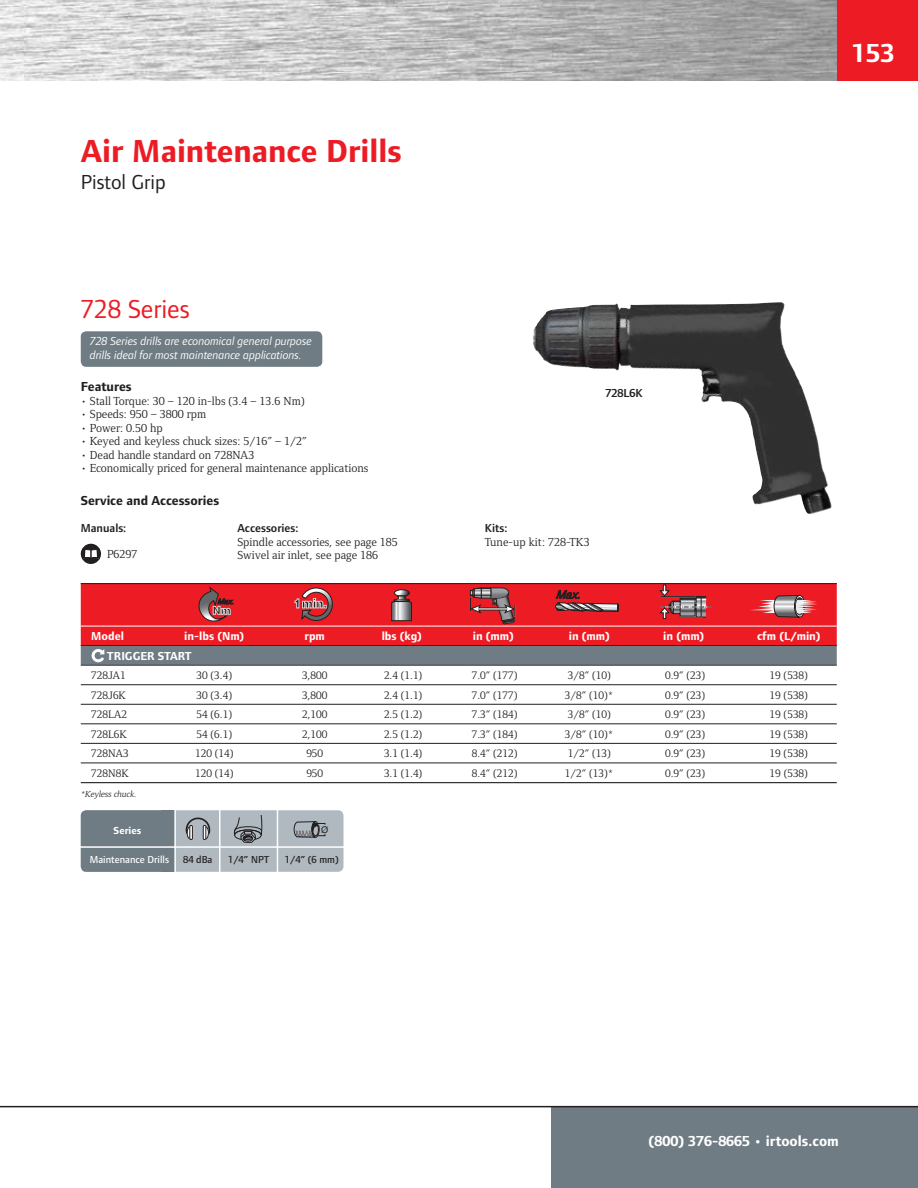
<style>
.page{position:relative;width:918px;height:1188px;background:#fff}
.page>*{position:absolute;margin:0;border:0;box-sizing:border-box;transform-origin:0 0}
.t1{font:700 33px "Foundry Form Sans";color:#ed1c24}
.t2{font:27px "Foundry Form Sans";color:#ed1c24}
.t3{font:700 27px "Foundry Form Sans";color:#fff}
.t4{font:21px "Foundry Form Sans";color:#231f20}
.t5{font:700 15px "Foundry Form Sans";color:#fff}
.t6{font:700 13.5px "Foundry Form Sans";color:#231f20}
.t7{font:12px/13.5px "Foundry Form Serif";color:#231f20}
.t8{font:italic 12px/13.5px "Foundry Form Sans";letter-spacing:-.005em;color:#fff}
.t9{font:700 12px "Foundry Form Sans";color:#fff}
.t10{font:600 12px "Foundry Form Sans";color:#231f20}
.t11{font:11.25px "Foundry Form Serif";color:#231f20}
.t12{font:500 10.5px "Foundry Form Sans";color:#231f20}
.t13{font:500 10.5px "Foundry Form Sans";color:#fff}
.t14{font:700 10.5px "Foundry Form Sans";color:#fff}
.t15{font:9.15px "Helvetica";color:#231f20}
.t16{font:italic 9px "Foundry Form Serif";color:#231f20}
</style>
<div class="page">
<img style="left:0;top:0;width:837px;height:81px">
<div style="left:551px;top:1107px;width:367px;height:81px;background:#6f7c84"></div>
<hr style="left:0;top:1106px;width:918px;height:1px;background:#231f20">
<div style="left:837px;top:0;width:81px;height:81px;background:#ed1c24"></div>
<div style="left:81px;top:331px;width:241px;height:36px;background:#6f7c84;border-radius:5px"></div>
<img style="left:533px;top:302px;width:299px;height:212px">
<div style="left:81px;top:810px;width:262px;height:62px;background:#afb9bf;border-radius:5px"></div>
<div style="left:81px;top:810px;width:85px;height:62px;background:#6f7c84;border-radius:5px"></div>
<div style="left:162px;top:810px;width:13px;height:62px;background:#6f7c84"></div>
<hr style="left:219px;top:806px;width:1px;height:71px;background:#fff">
<hr style="left:277px;top:807px;width:1px;height:72px;background:#fff">
<svg style="left:234px;top:815px;width:28px;height:28px"></svg>
<svg style="left:294px;top:821px;width:32px;height:17px"></svg>
<svg style="left:185px;top:817px;width:26px;height:23px"></svg>
<div style="left:189px;top:825px;width:4px;height:15px;border:1px solid #231f20"></div>
<hr style="left:76px;top:846px;width:270px;height:2px;background:#fff">
<hr style="left:174px;top:807px;width:2px;height:71px;background:#fff">
<div style="left:81px;top:583px;width:756px;height:63px;background:#ed1c24"></div>
<hr style="left:81px;top:583px;width:756px;height:1px;background:#231f20">
<hr style="left:81px;top:626px;width:756px;height:1px;background:#fff">
<div style="left:81px;top:646px;width:756px;height:19px;background:#6f7c84"></div>
<hr style="left:81px;top:645px;width:756px;height:1px;background:#231f20">
<hr style="left:81px;top:665px;width:756px;height:1px;background:#231f20">
<hr style="left:81px;top:684px;width:756px;height:1px;background:#231f20">
<hr style="left:81px;top:704px;width:756px;height:1px;background:#231f20">
<hr style="left:81px;top:723px;width:756px;height:1px;background:#231f20">
<hr style="left:81px;top:743px;width:756px;height:1px;background:#231f20">
<hr style="left:81px;top:762px;width:756px;height:1px;background:#231f20">
<hr style="left:81px;top:782px;width:756px;height:1px;background:#231f20">
<svg style="left:91px;top:649px;width:13px;height:14px"></svg>
<svg style="left:555px;top:591px;width:64px;height:21px"></svg>
<svg style="left:391px;top:589px;width:21px;height:32px"></svg>
<svg style="left:470px;top:588px;width:45px;height:36px"></svg>
<svg style="left:750px;top:595px;width:67px;height:23px"></svg>
<svg style="left:198px;top:588px;width:35px;height:34px"></svg>
<svg style="left:295px;top:588px;width:38px;height:33px"></svg>
<svg style="left:660px;top:585px;width:51px;height:34px"></svg>
<div style="left:81px;top:544px;width:20px;height:20px;background:#231f20;border-radius:50%"></div>
<svg style="left:83px;top:546px;width:16px;height:16px"></svg>
<h1 class="t1" style="left:81px;top:139px;width:322px">Air Maintenance Drills</h1>
<h3 class="t4" style="left:81px;top:174px;width:86px">Pistol Grip</h3>
<h2 class="t3" style="left:852px;top:42px;width:44px">153</h2>
<h2 class="t2" style="left:81px;top:299px;width:110px">728 Series</h2>
<p class="t8" style="left:90px;top:336px;width:224px">728 Series drills are economical general purpose drills ideal for most maintenance applications.</p>
<p class="t6" style="left:81px;top:382px;width:52px">Features</p>
<p class="t7" style="left:81px;top:395px;width:225px">• Stall Torque: 30 – 120 in-lbs (3.4 – 13.6 Nm)</p>
<p class="t7" style="left:81px;top:409px;width:127px">• Speeds: 950 – 3800 rpm</p>
<p class="t7" style="left:81px;top:422px;width:83px">• Power: 0.50 hp</p>
<p class="t7" style="left:81px;top:436px;width:228px">• Keyed and keyless chuck sizes: 5/16” – 1/2”</p>
<p class="t7" style="left:81px;top:449px;width:175px">• Dead handle standard on 728NA3</p>
<p class="t7" style="left:81px;top:463px;width:289px">• Economically priced for general maintenance applications</p>
<p class="t6" style="left:81px;top:496px;width:140px">Service and Accessories</p>
<p class="t10" style="left:81px;top:524px;width:47px">Manuals:</p>
<p class="t7" style="left:107px;top:548px;width:32px">P6297</p>
<p class="t10" style="left:237px;top:524px;width:63px">Accessories:</p>
<p class="t7" style="left:237px;top:536px;width:162px">Spindle accessories, see page 185<br>Swivel air inlet, see page 186</p>
<p class="t10" style="left:605px;top:389px;width:39px">728L6K</p>
<p class="t10" style="left:485px;top:524px;width:24px">Kits:</p>
<p class="t7" style="left:485px;top:536px;width:106px">Tune-up kit: 728-TK3</p>
<p class="t9" style="left:91px;top:632px;width:34px">Model</p>
<p class="t9" style="left:184px;top:632px;width:61px">in-lbs (Nm)</p>
<p class="t9" style="left:305px;top:632px;width:22px">rpm</p>
<p class="t9" style="left:382px;top:632px;width:42px">lbs (kg)</p>
<p class="t9" style="left:473px;top:632px;width:42px">in (mm)</p>
<p class="t9" style="left:569px;top:632px;width:42px">in (mm)</p>
<p class="t9" style="left:663px;top:632px;width:42px">in (mm)</p>
<p class="t9" style="left:757px;top:632px;width:65px">cfm (L/min)</p>
<p class="t9" style="left:107px;top:651px;width:86px">TRIGGER START</p>
<p class="t11" style="left:91px;top:671px;width:36px">728JA1</p>
<p class="t11" style="left:197px;top:671px;width:37px">30 (3.4)</p>
<p class="t11" style="left:302px;top:671px;width:27px">3,800</p>
<p class="t11" style="left:384px;top:671px;width:40px">2.4 (1.1)</p>
<p class="t11" style="left:472px;top:671px;width:47px">7.0” (177)</p>
<p class="t11" style="left:568px;top:671px;width:44px">3/8” (10)</p>
<p class="t11" style="left:665px;top:671px;width:42px">0.9” (23)</p>
<p class="t11" style="left:770px;top:671px;width:40px">19 (538)</p>
<p class="t11" style="left:91px;top:691px;width:36px">728J6K</p>
<p class="t11" style="left:197px;top:691px;width:37px">30 (3.4)</p>
<p class="t11" style="left:302px;top:691px;width:27px">3,800</p>
<p class="t11" style="left:384px;top:691px;width:40px">2.4 (1.1)</p>
<p class="t11" style="left:472px;top:691px;width:47px">7.0” (177)</p>
<p class="t11" style="left:565px;top:691px;width:50px">3/8” (10)*</p>
<p class="t11" style="left:665px;top:691px;width:42px">0.9” (23)</p>
<p class="t11" style="left:770px;top:691px;width:40px">19 (538)</p>
<p class="t11" style="left:91px;top:710px;width:37px">728LA2</p>
<p class="t11" style="left:197px;top:710px;width:37px">54 (6.1)</p>
<p class="t11" style="left:302px;top:710px;width:27px">2,100</p>
<p class="t11" style="left:384px;top:710px;width:40px">2.5 (1.2)</p>
<p class="t11" style="left:472px;top:710px;width:47px">7.3” (184)</p>
<p class="t11" style="left:568px;top:710px;width:44px">3/8” (10)</p>
<p class="t11" style="left:665px;top:710px;width:42px">0.9” (23)</p>
<p class="t11" style="left:770px;top:710px;width:40px">19 (538)</p>
<p class="t11" style="left:91px;top:730px;width:37px">728L6K</p>
<p class="t11" style="left:197px;top:730px;width:37px">54 (6.1)</p>
<p class="t11" style="left:302px;top:730px;width:27px">2,100</p>
<p class="t11" style="left:384px;top:730px;width:40px">2.5 (1.2)</p>
<p class="t11" style="left:472px;top:730px;width:47px">7.3” (184)</p>
<p class="t11" style="left:565px;top:730px;width:50px">3/8” (10)*</p>
<p class="t11" style="left:665px;top:730px;width:42px">0.9” (23)</p>
<p class="t11" style="left:770px;top:730px;width:40px">19 (538)</p>
<p class="t11" style="left:91px;top:749px;width:39px">728NA3</p>
<p class="t11" style="left:195px;top:749px;width:40px">120 (14)</p>
<p class="t11" style="left:306px;top:749px;width:18px">950</p>
<p class="t11" style="left:384px;top:749px;width:40px">3.1 (1.4)</p>
<p class="t11" style="left:472px;top:749px;width:47px">8.4” (212)</p>
<p class="t11" style="left:568px;top:749px;width:44px">1/2” (13)</p>
<p class="t11" style="left:665px;top:749px;width:42px">0.9” (23)</p>
<p class="t11" style="left:770px;top:749px;width:40px">19 (538)</p>
<p class="t11" style="left:91px;top:769px;width:39px">728N8K</p>
<p class="t11" style="left:195px;top:769px;width:40px">120 (14)</p>
<p class="t11" style="left:306px;top:769px;width:18px">950</p>
<p class="t11" style="left:384px;top:769px;width:40px">3.1 (1.4)</p>
<p class="t11" style="left:472px;top:769px;width:47px">8.4” (212)</p>
<p class="t11" style="left:565px;top:769px;width:50px">1/2” (13)*</p>
<p class="t11" style="left:665px;top:769px;width:42px">0.9” (23)</p>
<p class="t11" style="left:770px;top:769px;width:40px">19 (538)</p>
<p class="t16" style="left:81px;top:791px;width:58px">*Keyless chuck.</p>
<p class="t14" style="left:114px;top:827px;width:29px">Series</p>
<p class="t15" style="left:321px;top:826px;width:9px">Ø</p>
<p class="t13" style="left:90px;top:855px;width:81px">Maintenance Drills</p>
<p class="t12" style="left:183px;top:855px;width:31px">84 dBa</p>
<p class="t12" style="left:228px;top:855px;width:43px">1/4” NPT</p>
<p class="t12" style="left:285px;top:855px;width:55px">1/4” (6 mm)</p>
<h3 class="t5" style="left:649px;top:1135px;width:192px">(800) 376-8665 • irtools.com</h3>
</div>
